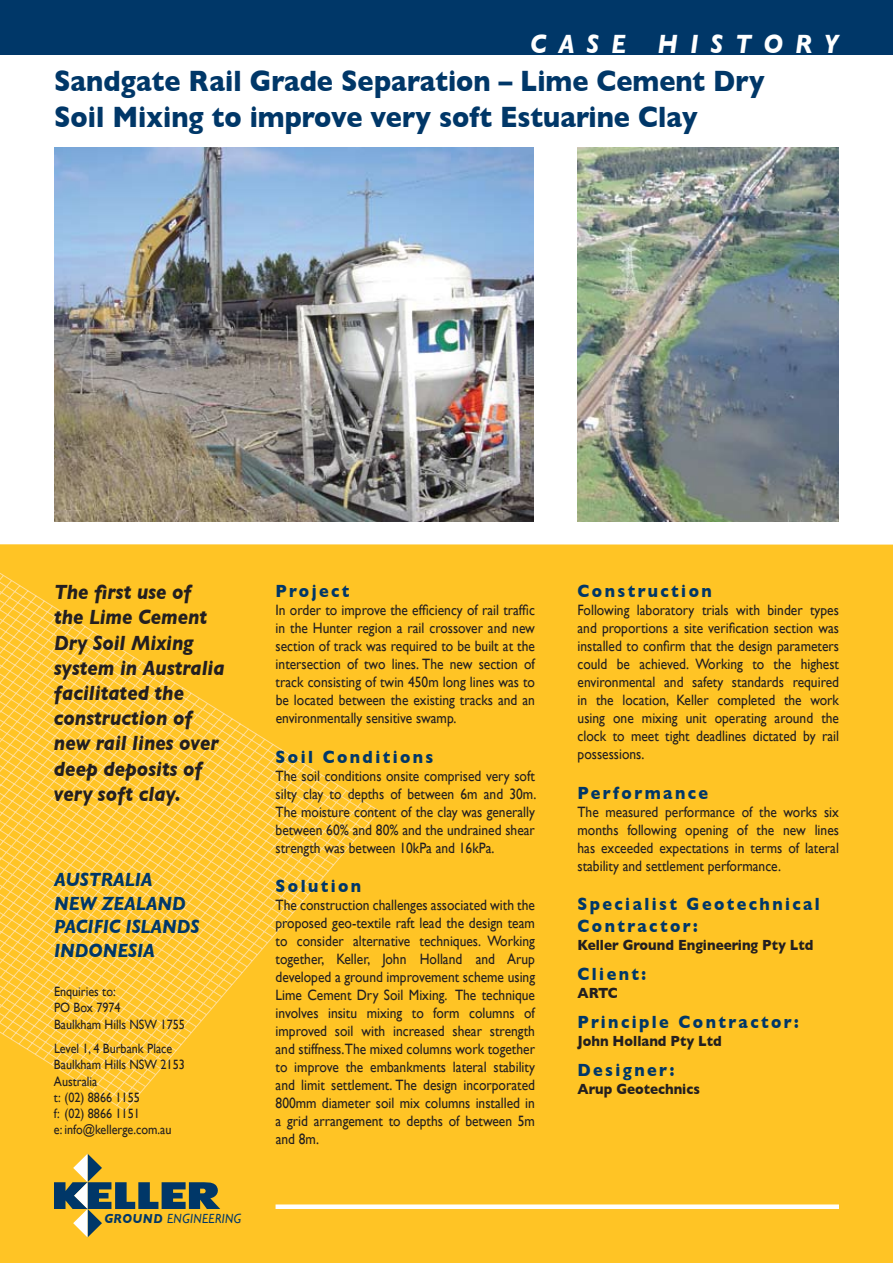
<style>
.page{position:relative;width:893px;height:1263px;background:#fff}
.page>*{position:absolute;margin:0;border:0;box-sizing:border-box;transform-origin:0 0}
.t1{font:700 30px/36px "Gill Sans";color:#003768;scale:.9 1}
.t2{font:italic 700 27px "Gill Sans";letter-spacing:.5em;color:#fff;scale:.9 1}
.t3{font:italic 700 21px/25.2px "Gill Sans";color:#231f20;scale:.9 1}
.t4{font:italic 700 19.5px/23.4px "Gill Sans";color:#003768;scale:.9 1}
.t5{font:700 18px/21.6px "Gill Sans";letter-spacing:.15em;color:#003768;scale:.9 1}
.t6{font:15px/18px "Gill Sans";color:#231f20;text-align:justify;scale:.9 1}
.t7{font:700 15px "Gill Sans";color:#231f20;scale:.9 1}
.t8{font:13.5px/16.2px "Gill Sans";color:#231f20;scale:.9 1}
.t9{font:italic 13.2px "Gill Sans";letter-spacing:.04em;color:#003768;scale:.9 1}
.s1{font-weight:700}
</style>
<div class="page">
<div style="left:0;top:544px;width:893px;height:719px;background:#ffc425"></div>
<svg style="left:0;top:573px;width:380px;height:538px"></svg>
<svg style="left:54px;top:1154px;width:166px;height:83px"></svg>
<div style="left:0;top:0;width:893px;height:54px;background:#003768"></div>
<div style="left:276px;top:1204px;width:563px;height:5px;background:#fff"></div>
<img style="left:54px;top:148px;width:480px;height:373px">
<img style="left:577px;top:148px;width:262px;height:373px">
<h2 class="t2" style="left:530px;top:28px;width:344px">CASE HISTORY</h2>
<h1 class="t1" style="left:54px;top:63px;width:791px">Sandgate Rail Grade Separation – Lime Cement Dry<br>Soil Mixing to improve very soft Estuarine Clay</h1>
<h3 class="t3" style="left:54px;top:579px;width:191px">The first use of the Lime Cement<br>Dry Soil Mixing system in Australia facilitated the construction of new rail lines over deep deposits of very soft clay.</h3>
<p class="t5" style="left:276px;top:580px;width:84px">Project</p>
<p class="t6" style="left:276px;top:601px;width:290px">In order to improve the efficiency of rail traffic in the Hunter region a rail crossover and new section of track was required to be built at the intersection of two lines. The new section of track consisting of twin 450m long lines was to be located between the existing tracks and an environmentally sensitive swamp.</p>
<p class="t5" style="left:276px;top:746px;width:177px">Soil Conditions</p>
<p class="t6" style="left:276px;top:766px;width:291px">The soil conditions onsite comprised very soft silty clay to depths of between 6m and 30m.<br>The moisture content of the clay was generally between 60% and 80% and the undrained shear strength was between 10kPa and 16kPa.</p>
<p class="t5" style="left:276px;top:875px;width:97px">Solution</p>
<p class="t6" style="left:276px;top:896px;width:290px">The construction challenges associated with the proposed geo-textile raft lead the design team to consider alternative techniques. Working together, Keller, John Holland and Arup developed a ground improvement scheme using Lime Cement Dry Soil Mixing. The technique involves insitu mixing to form columns of improved soil with increased shear strength and stiffness.The mixed columns work together to improve the embankments lateral stability and limit settlement. The design incorporated 800mm diameter soil mix columns installed in a grid arrangement to depths of between 5m and 8m.</p>
<h3 class="t4" style="left:54px;top:868px;width:163px">AUSTRALIA<br>NEW ZEALAND<br>PACIFIC ISLANDS<br>INDONESIA</h3>
<p class="t8" style="left:54px;top:983px;width:147px">Enquiries to:<br>PO Box 7974<br>Baulkham Hills NSW 1755</p>
<p class="t8" style="left:54px;top:1040px;width:147px">Level 1, 4 Burbank Place<br>Baulkham Hills NSW 2153<br>Australia<br>t: (02) 8866 1155<br>f: (02) 8866 1151<br>e: info@kellerge.com.au</p>
<p class="t9" style="left:104px;top:1210px;width:154px"><span class="s1">GROUND</span> ENGINEERING</p>
<p class="t5" style="left:577px;top:580px;width:151px">Construction</p>
<p class="t6" style="left:577px;top:601px;width:292px">Following laboratory trials with binder types and proportions a site verification section was installed to confirm that the design parameters could be achieved. Working to the highest environmental and safety standards required in the location, Keller completed the work using one mixing unit operating around the clock to meet tight deadlines dictated by rail possessions.</p>
<p class="t5" style="left:577px;top:782px;width:147px">Performance</p>
<p class="t6" style="left:577px;top:802px;width:292px">The measured performance of the works six months following opening of the new lines has exceeded expectations in terms of lateral stability and settlement performance.</p>
<p class="t5" style="left:577px;top:893px;width:271px">Specialist Geotechnical<br>Contractor:</p>
<p class="t7" style="left:577px;top:936px;width:264px">Keller Ground Engineering Pty Ltd</p>
<p class="t5" style="left:577px;top:963px;width:78px">Client:</p>
<p class="t7" style="left:577px;top:984px;width:46px">ARTC</p>
<p class="t5" style="left:577px;top:1011px;width:247px">Principle Contractor:</p>
<p class="t7" style="left:577px;top:1032px;width:162px">John Holland Pty Ltd</p>
<p class="t5" style="left:577px;top:1059px;width:109px">Designer:</p>
<p class="t7" style="left:577px;top:1080px;width:137px">Arup Geotechnics</p>
</div>
